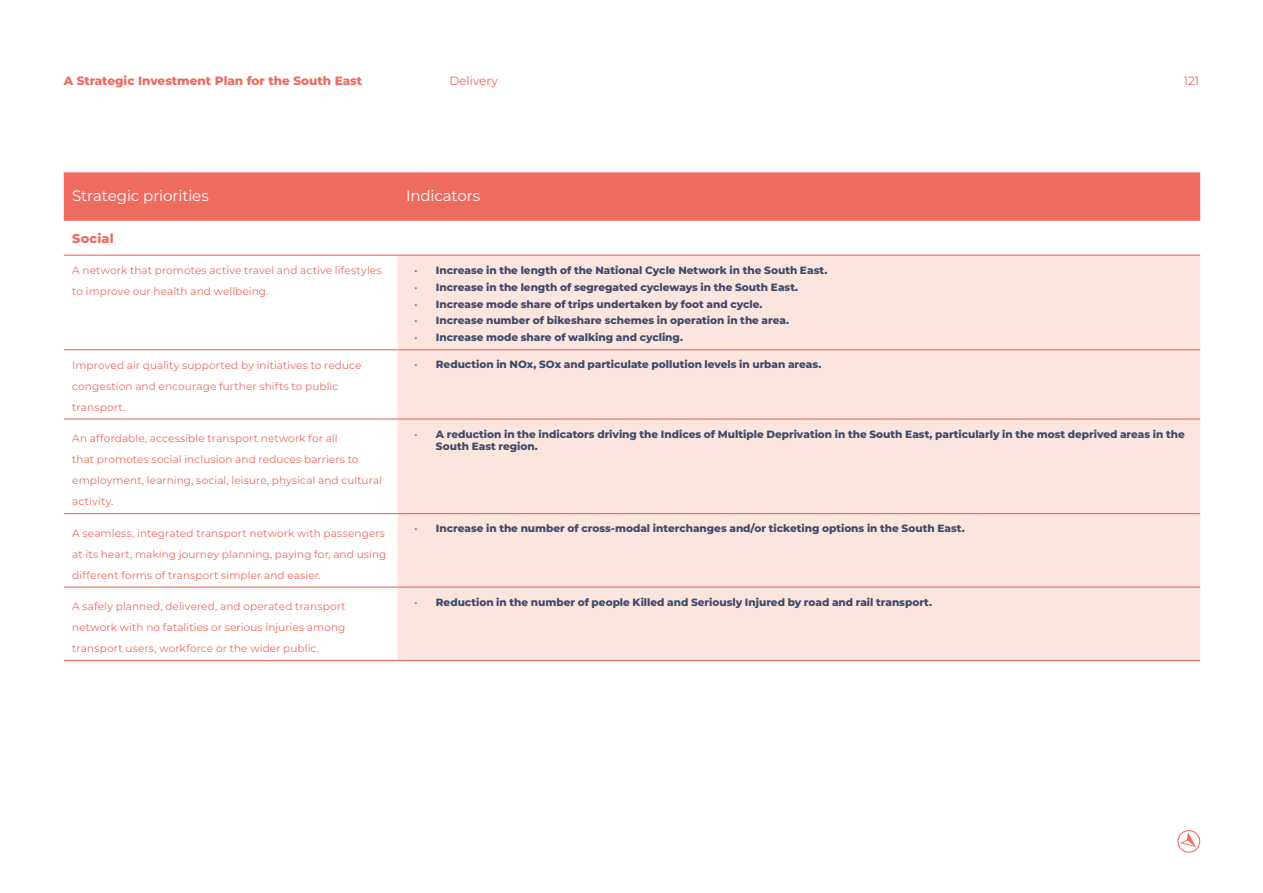
<style>
.page{position:relative;width:1263px;height:893px;background:#fff}
.page>*{position:absolute;margin:0;border:0;box-sizing:border-box;transform-origin:0 0}
.Body_14pt{font:15px "Montserrat";letter-spacing:-.005em;color:#fff}
.Body_12pt{font:800 12.75px "Montserrat";letter-spacing:.015em;color:#ed6b5f}
.t1{font:800 12px "Montserrat";color:#ed6b5f}
.t2{font:12px "Montserrat";color:#ed6b5f}
.Body_12pt-2{font:10.5px/21px "Montserrat";letter-spacing:.01em;color:#ed6b5f}
.t3{font:800 10.5px/12.6px "Montserrat";color:#414b6b}
.s1{font-weight:400}
</style>
<div class="page">
<svg style="left:1177px;top:830px;width:23px;height:23px"></svg>
<div style="left:64px;top:173px;width:1136px;height:48px;background:#ed6b5f"></div>
<div style="left:398px;top:256px;width:802px;height:404px;background:#fce5de"></div>
<hr style="left:64px;top:172px;width:334px;height:1px;background:#ed6b5f">
<hr style="left:398px;top:172px;width:802px;height:1px;background:#ed6b5f">
<hr style="left:398px;top:349px;width:802px;height:1px;background:#ed6b5f">
<hr style="left:64px;top:349px;width:334px;height:1px;background:#ed6b5f">
<hr style="left:64px;top:418px;width:334px;height:2px;background:#ed6b5f">
<hr style="left:64px;top:513px;width:334px;height:1px;background:#ed6b5f">
<hr style="left:64px;top:660px;width:334px;height:1px;background:#ed6b5f">
<hr style="left:398px;top:418px;width:802px;height:2px;background:#ed6b5f">
<hr style="left:398px;top:513px;width:802px;height:1px;background:#ed6b5f">
<hr style="left:398px;top:660px;width:802px;height:1px;background:#ed6b5f">
<hr style="left:398px;top:255px;width:802px;height:1px;background:#ed6b5f">
<hr style="left:64px;top:255px;width:334px;height:1px;background:#ed6b5f">
<hr style="left:64px;top:586px;width:334px;height:2px;background:#ed6b5f">
<hr style="left:398px;top:586px;width:802px;height:2px;background:#ed6b5f">
<p class="t1" style="left:64px;top:73px;width:300px">A Strategic Investment Plan for the South East</p>
<p class="t2" style="left:449px;top:73px;width:50px">Delivery</p>
<p class="t2" style="left:1184px;top:73px;width:17px">121</p>
<p class="Body_14pt" style="left:72px;top:185px;width:138px">Strategic priorities</p>
<p class="Body_14pt" style="left:406px;top:185px;width:76px">Indicators</p>
<p class="Body_12pt" style="left:72px;top:230px;width:43px">Social</p>
<p class="Body_12pt-2" style="left:72px;top:260px;width:311px">A network that promotes active travel and active lifestyles to improve our health and wellbeing.</p>
<p class="t3" style="left:415px;top:263px;width:414px"><span class="s1">•</span> Increase in the length of the National Cycle Network in the South East.</p>
<p class="t3" style="left:415px;top:280px;width:385px"><span class="s1">•</span> Increase in the length of segregated cycleways in the South East.</p>
<p class="t3" style="left:415px;top:297px;width:349px"><span class="s1">•</span> Increase mode share of trips undertaken by foot and cycle.</p>
<p class="t3" style="left:415px;top:314px;width:376px"><span class="s1">•</span> Increase number of bikeshare schemes in operation in the area.</p>
<p class="t3" style="left:415px;top:331px;width:270px"><span class="s1">•</span> Increase mode share of walking and cycling.</p>
<p class="Body_12pt-2" style="left:72px;top:354px;width:291px">Improved air quality supported by initiatives to reduce congestion and encourage further shifts to public transport.</p>
<p class="t3" style="left:415px;top:358px;width:408px"><span class="s1">•</span> Reduction in NOx, SOx and particulate pollution levels in urban areas.</p>
<p class="Body_12pt-2" style="left:72px;top:428px;width:311px">An affordable, accessible transport network for all<br>that promotes social inclusion and reduces barriers to employment, learning, social, leisure, physical and cultural activity.</p>
<p class="t3" style="left:436px;top:427px;width:750px;text-indent:-21px"><span class="s1">•</span> A reduction in the indicators driving the Indices of Multiple Deprivation in the South East, particularly in the most deprived areas in the<br>South East region.</p>
<p class="Body_12pt-2" style="left:72px;top:522px;width:316px">A seamless, integrated transport network with passengers at its heart, making journey planning, paying for, and using different forms of transport simpler and easier.</p>
<p class="t3" style="left:415px;top:522px;width:552px"><span class="s1">•</span> Increase in the number of cross-modal interchanges and/or ticketing options in the South East.</p>
<p class="Body_12pt-2" style="left:72px;top:596px;width:275px;text-align:justify">A safely planned, delivered, and operated transport network with no fatalities or serious injuries among transport users, workforce or the wider public.</p>
<p class="t3" style="left:415px;top:595px;width:519px"><span class="s1">•</span> Reduction in the number of people Killed and Seriously Injured by road and rail transport.</p>
</div>
